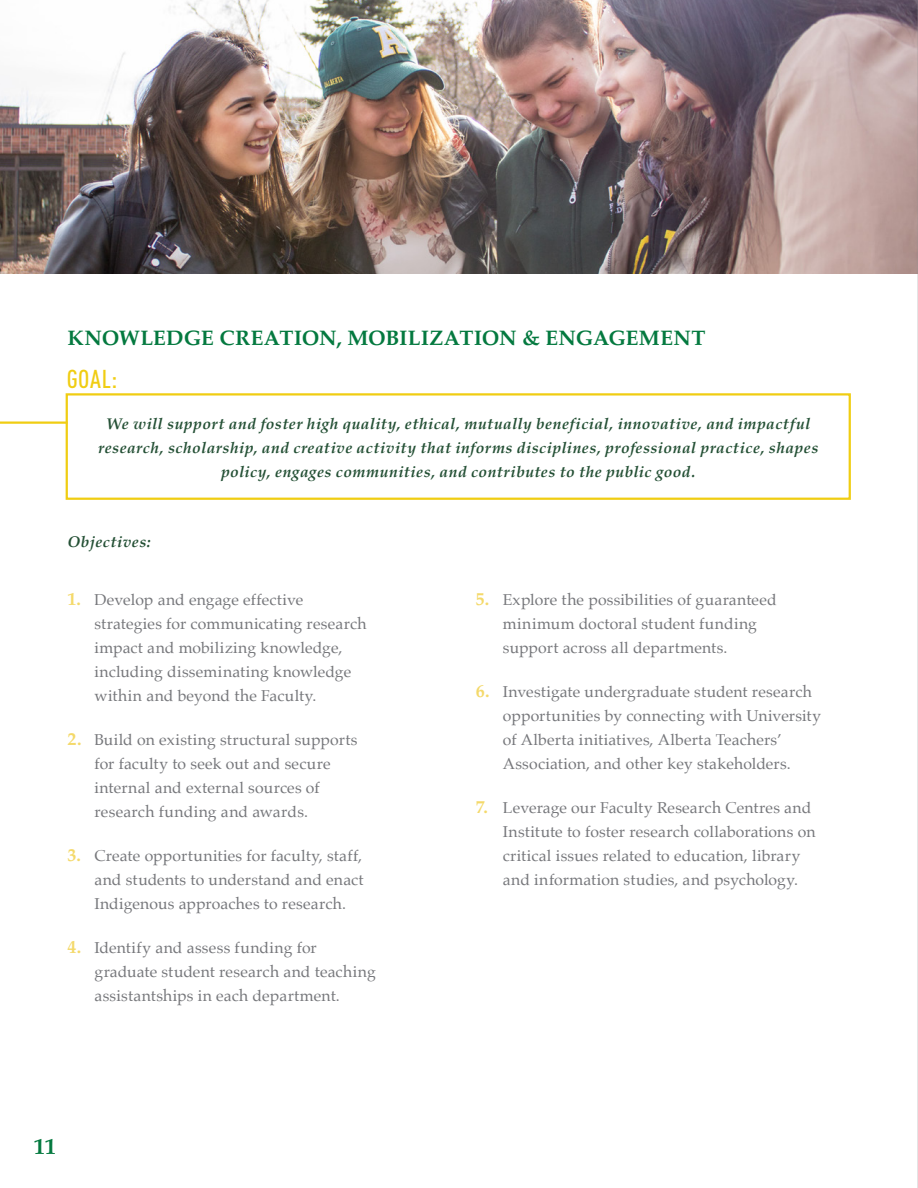
<style>
.page{position:relative;width:918px;height:1188px;background:#fff}
.page>*{position:absolute;margin:0;border:0;box-sizing:border-box;transform-origin:0 0}
.Body{font:500 condensed 25.5px "DIN Pro";color:#f0cd12}
.t1{font:700 22.5px "Palatino";color:#04793f}
.t2{font:700 21px "Palatino";color:#04793f}
.t3{font:15.75px/24px "Palatino";letter-spacing:.01em;color:#76777b}
.Body-2{font:italic 700 15.75px/24px "Palatino";letter-spacing:.03em;color:#245035;text-align:center}
.s1{font-weight:700;font-size:18px;color:#f4d96a}
</style>
<div class="page">
<img style="left:0;top:0;width:917px;height:274px">
<hr style="left:0;top:422px;width:68px;height:2px;background:#f0cd12">
<div style="left:66px;top:393px;width:785px;height:107px;border:2px solid #f0cd12"></div>
<hr style="left:917px;top:0;width:1px;height:1188px;background:#939598">
<p class="t2" style="left:68px;top:320px;width:640px">KNOWLEDGE CREATION, MOBILIZATION &amp; ENGAGEMENT</p>
<p class="Body" style="left:67px;top:360px;width:52px">GOAL:</p>
<p class="Body-2" style="left:98px;top:411px;width:722px">We will support and foster high quality, ethical, mutually beneficial, innovative, and impactful research, scholarship, and creative activity that informs disciplines, professional practice, shapes policy, engages communities, and contributes to the public good.</p>
<p class="Body-2" style="left:68px;top:529px;width:85px">Objectives:</p>
<p class="t3" style="left:94px;top:587px;width:274px;text-indent:-27px"><span class="s1">1.</span> Develop and engage effective strategies for communicating research impact and mobilizing knowledge, including disseminating knowledge within and beyond the Faculty.</p>
<p class="t3" style="left:94px;top:727px;width:265px;text-indent:-27px"><span class="s1">2.</span> Build on existing structural supports for faculty to seek out and secure internal and external sources of research funding and awards.</p>
<p class="t3" style="left:94px;top:844px;width:271px;text-align:justify;text-indent:-27px"><span class="s1">3.</span> Create opportunities for faculty, staff, and students to understand and enact Indigenous approaches to research.</p>
<p class="t3" style="left:94px;top:936px;width:283px;text-indent:-27px"><span class="s1">4.</span> Identify and assess funding for graduate student research and teaching assistantships in each department.</p>
<p class="t3" style="left:503px;top:587px;width:275px;text-indent:-27px"><span class="s1">5.</span> Explore the possibilities of guaranteed minimum doctoral student funding support across all departments.</p>
<p class="t3" style="left:503px;top:679px;width:320px;text-indent:-27px"><span class="s1">6.</span> Investigate undergraduate student research opportunities by connecting with University of Alberta initiatives, Alberta Teachers’ Association, and other key stakeholders.</p>
<p class="t3" style="left:503px;top:796px;width:314px;text-indent:-27px"><span class="s1">7.</span> Leverage our Faculty Research Centres and Institute to foster research collaborations on critical issues related to education, library and information studies, and psychology.</p>
<h2 class="t1" style="left:34px;top:1127px;width:24px">11</h2>
</div>
